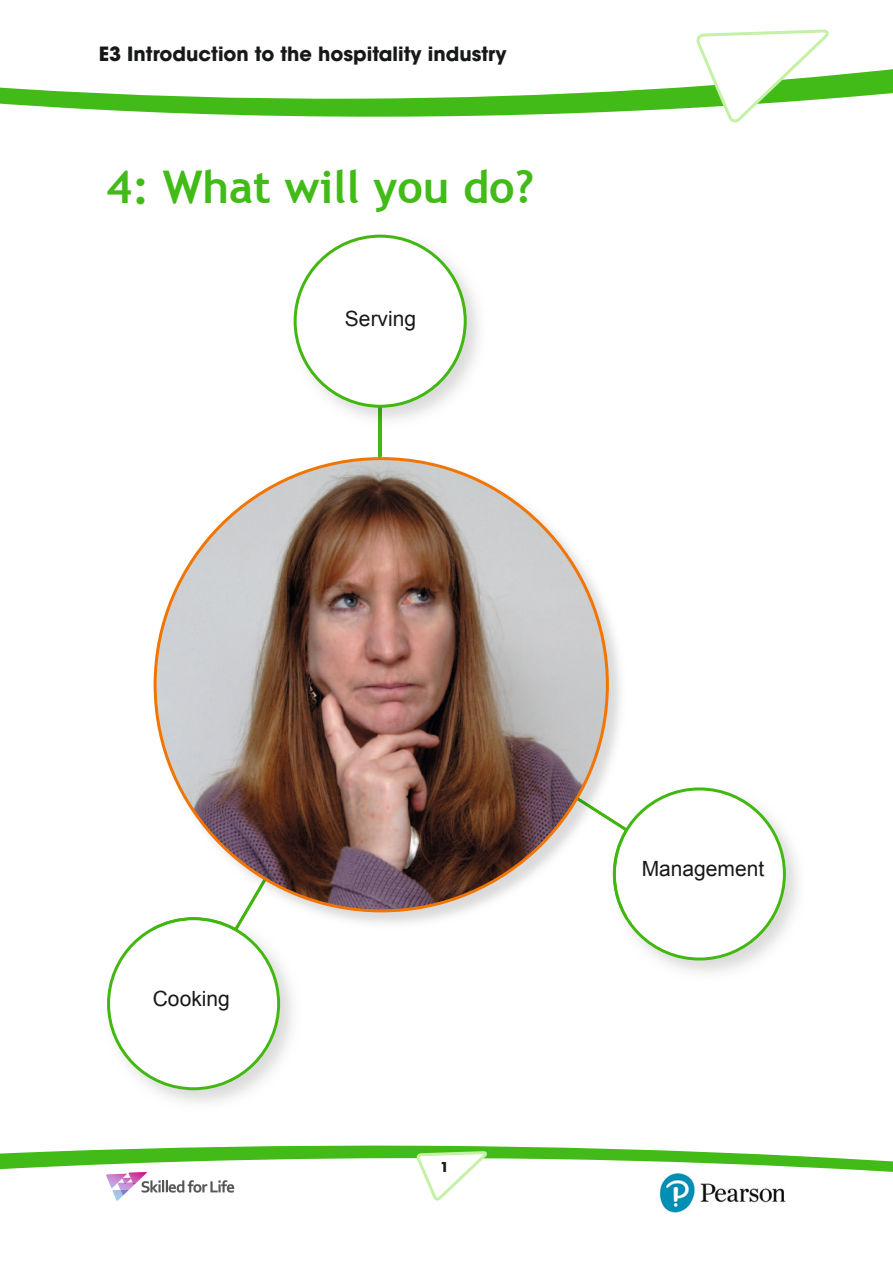
<style>
.page{position:relative;width:893px;height:1263px;background:#fff}
.page>*{position:absolute;margin:0;border:0;box-sizing:border-box;transform-origin:0 0}
.t1{font:700 45px "Trebuchet MS";color:#42bb18}
.t2{font:21px "Arial";color:#171818}
.t3{font:700 19.5px "ITC Avant Garde Std";color:#171818}
.t4{font:700 13.5px "ITC Avant Garde Std";color:#171818}
</style>
<div class="page">
<svg style="left:0;top:69px;width:893px;height:48px"></svg>
<svg style="left:696px;top:30px;width:133px;height:92px"></svg>
<svg style="left:0;top:1145px;width:893px;height:56px"></svg>
<hr style="left:378px;top:368px;width:3px;height:314px;background:#43b711">
<img style="left:293px;top:234px;width:186px;height:196px">
<img style="left:378px;top:408px;width:3px;height:22px">
<svg style="left:294px;top:235px;width:173px;height:173px"></svg>
<img style="left:661px;top:838px;width:137px;height:135px">
<svg style="left:627px;top:787px;width:159px;height:173px"></svg>
<img style="left:156px;top:966px;width:137px;height:137px">
<svg style="left:107px;top:927px;width:173px;height:163px"></svg>
<img style="left:153px;top:456px;width:468px;height:468px">
<img style="left:607px;top:782px;width:20px;height:142px">
<img style="left:609px;top:816px;width:17px;height:14px">
<img style="left:613px;top:827px;width:14px;height:94px">
<img style="left:153px;top:912px;width:149px;height:18px">
<img style="left:235px;top:912px;width:13px;height:17px">
<img style="left:153px;top:917px;width:86px;height:13px">
<img style="left:154px;top:457px;width:455px;height:455px">
<img style="left:658px;top:1173px;width:128px;height:39px">
<p class="t3" style="left:99px;top:41px;width:409px">E3 Introduction to the hospitality industry</p>
<h1 class="t1" style="left:106px;top:159px;width:429px">4: What will you do?</h1>
<p class="t2" style="left:345px;top:305px;width:73px">Serving</p>
<p class="t2" style="left:153px;top:985px;width:79px">Cooking</p>
<p class="t4" style="left:440px;top:1158px;width:10px">1</p>
<p class="t2" style="left:642px;top:855px;width:124px">Management</p>
</div>
